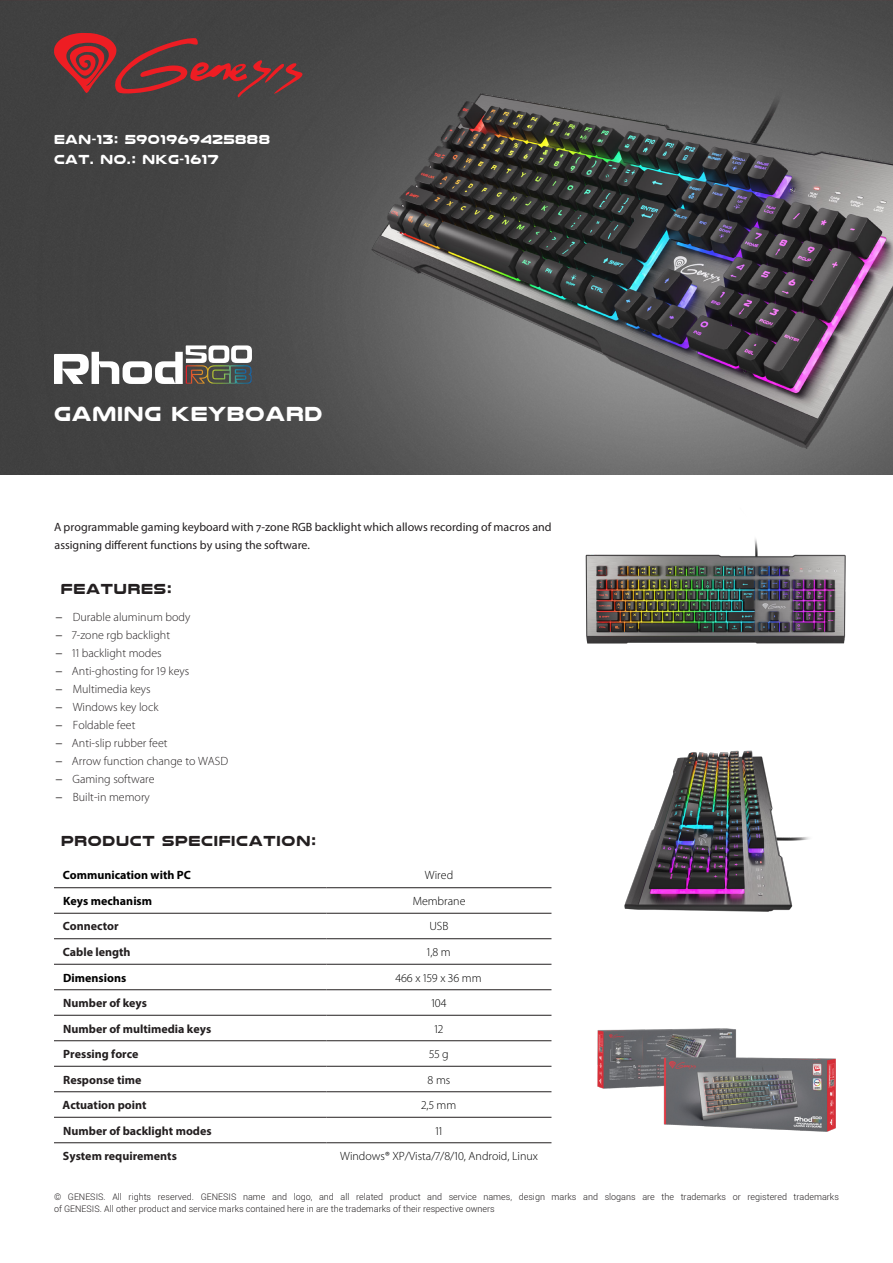
<style>
.page{position:relative;width:893px;height:1263px;background:#fff}
.page>*{position:absolute;margin:0;border:0;box-sizing:border-box;transform-origin:0 0}
.t1{font:700 21px "Nulshock Rg";letter-spacing:.04em;color:#fff}
.Header_in_TEXT_2{font:700 15px "Nulshock Rg";letter-spacing:.05em;color:#231f20}
.t2{font:700 13.5px "Nulshock Rg";letter-spacing:.04em;color:#fff}
.t3{font:300 12px "Myriad Pro";color:#231f20}
.t4{font:700 12px "Myriad Pro";color:#231f20}
.TEXT{font:12px/18px "Myriad Pro";color:#231f20}
.t5{font:300 12px "Myriad Pro";color:#000}
.t6{font:700 12px "Myriad Pro";color:#000}
.t7{font:300 9px/12px "Roboto";color:#231f20}
.s1{font-weight:400}
</style>
<div class="page">
<img style="left:0;top:0;width:893px;height:475px">
<img style="left:330px;top:12px;width:563px;height:463px">
<img style="left:585px;top:538px;width:261px;height:106px">
<img style="left:624px;top:750px;width:186px;height:162px">
<img style="left:597px;top:1028px;width:239px;height:104px">
<svg style="left:54px;top:33px;width:250px;height:65px;background:#6b393a"></svg>
<svg style="left:54px;top:345px;width:198px;height:39px"></svg>
<hr style="left:54px;top:887px;width:272px;height:1px;background:#231f20">
<hr style="left:326px;top:887px;width:225px;height:1px;background:#231f20">
<hr style="left:54px;top:913px;width:272px;height:1px;background:#231f20">
<hr style="left:326px;top:913px;width:225px;height:1px;background:#231f20">
<hr style="left:54px;top:938px;width:272px;height:1px;background:#231f20">
<hr style="left:326px;top:938px;width:225px;height:1px;background:#231f20">
<hr style="left:54px;top:964px;width:272px;height:1px;background:#231f20">
<hr style="left:326px;top:964px;width:225px;height:1px;background:#231f20">
<hr style="left:54px;top:989px;width:272px;height:1px;background:#231f20">
<hr style="left:326px;top:989px;width:225px;height:1px;background:#231f20">
<hr style="left:54px;top:1015px;width:272px;height:1px;background:#231f20">
<hr style="left:326px;top:1015px;width:225px;height:1px;background:#231f20">
<hr style="left:54px;top:1040px;width:272px;height:1px;background:#231f20">
<hr style="left:326px;top:1040px;width:225px;height:1px;background:#231f20">
<hr style="left:54px;top:1066px;width:272px;height:1px;background:#231f20">
<hr style="left:326px;top:1066px;width:225px;height:1px;background:#231f20">
<hr style="left:54px;top:1091px;width:272px;height:1px;background:#231f20">
<hr style="left:326px;top:1091px;width:225px;height:1px;background:#231f20">
<hr style="left:54px;top:1117px;width:272px;height:1px;background:#231f20">
<hr style="left:326px;top:1117px;width:225px;height:1px;background:#231f20">
<hr style="left:54px;top:1142px;width:272px;height:1px;background:#231f20">
<hr style="left:326px;top:1142px;width:225px;height:1px;background:#231f20">
<p class="t2" style="left:54px;top:131px;width:217px">EAN-13: 5901969425888</p>
<p class="t2" style="left:54px;top:151px;width:166px">CAT. NO.: NKG-1617</p>
<p class="t1" style="left:54px;top:401px;width:270px">GAMING KEYBOARD</p>
<p class="TEXT" style="left:54px;top:518px;width:499px">A programmable gaming keyboard with 7-zone RGB backlight which allows recording of macros and assigning different functions by using the software.</p>
<p class="Header_in_TEXT_2" style="left:61px;top:580px;width:113px">FEATURES:</p>
<p class="t3" style="left:56px;top:610px;width:136px"><span class="s1">−</span> Durable aluminum body</p>
<p class="t3" style="left:56px;top:628px;width:116px"><span class="s1">−</span> 7-zone rgb backlight</p>
<p class="t3" style="left:56px;top:646px;width:108px"><span class="s1">−</span> 11 backlight modes</p>
<p class="t3" style="left:56px;top:664px;width:135px"><span class="s1">−</span> Anti-ghosting for 19 keys</p>
<p class="t3" style="left:56px;top:682px;width:97px"><span class="s1">−</span> Multimedia keys</p>
<p class="t3" style="left:56px;top:700px;width:104px"><span class="s1">−</span> Windows key lock</p>
<p class="t3" style="left:56px;top:718px;width:81px"><span class="s1">−</span> Foldable feet</p>
<p class="t3" style="left:56px;top:736px;width:114px"><span class="s1">−</span> Anti-slip rubber feet</p>
<p class="t3" style="left:56px;top:754px;width:174px"><span class="s1">−</span> Arrow function change to WASD</p>
<p class="t3" style="left:56px;top:772px;width:100px"><span class="s1">−</span> Gaming software</p>
<p class="t3" style="left:56px;top:790px;width:96px"><span class="s1">−</span> Built-in memory</p>
<p class="Header_in_TEXT_2" style="left:61px;top:832px;width:257px">PRODUCT SPECIFICATION:</p>
<p class="t6" style="left:63px;top:867px;width:130px">Communication with PC</p>
<p class="t5" style="left:425px;top:868px;width:30px">Wired</p>
<p class="t6" style="left:63px;top:893px;width:90px">Keys mechanism</p>
<p class="t5" style="left:413px;top:894px;width:54px">Membrane</p>
<p class="t4" style="left:63px;top:919px;width:57px">Connector</p>
<p class="t5" style="left:429px;top:919px;width:21px">USB</p>
<p class="t4" style="left:63px;top:944px;width:69px">Cable length</p>
<p class="t5" style="left:427px;top:945px;width:25px">1,8 m</p>
<p class="t6" style="left:63px;top:970px;width:64px">Dimensions</p>
<p class="t5" style="left:395px;top:970px;width:88px">466 x 159 x 36 mm</p>
<p class="t4" style="left:63px;top:995px;width:85px">Number of keys</p>
<p class="t5" style="left:431px;top:996px;width:17px">104</p>
<p class="t4" style="left:63px;top:1021px;width:150px">Number of multimedia keys</p>
<p class="t5" style="left:435px;top:1021px;width:10px">12</p>
<p class="t4" style="left:63px;top:1046px;width:77px">Pressing force</p>
<p class="t5" style="left:429px;top:1047px;width:21px">55 g</p>
<p class="t4" style="left:63px;top:1072px;width:80px">Response time</p>
<p class="t5" style="left:428px;top:1072px;width:24px">8 ms</p>
<p class="t4" style="left:63px;top:1097px;width:85px">Actuation point</p>
<p class="t5" style="left:422px;top:1098px;width:36px">2,5 mm</p>
<p class="t4" style="left:63px;top:1123px;width:150px">Number of backlight modes</p>
<p class="t5" style="left:435px;top:1123px;width:9px">11</p>
<p class="t4" style="left:63px;top:1148px;width:115px">System requirements</p>
<p class="t5" style="left:340px;top:1149px;width:199px">Windows® XP/Vista/7/8/10, Android, Linux</p>
<p class="t7" style="left:54px;top:1190px;width:786px">© GENESIS. All rights reserved. GENESIS name and logo, and all related product and service names, design marks and slogans are the trademarks or registered trademarks of GENESIS. All other product and service marks contained here in are the trademarks of their respective owners</p>
</div>
